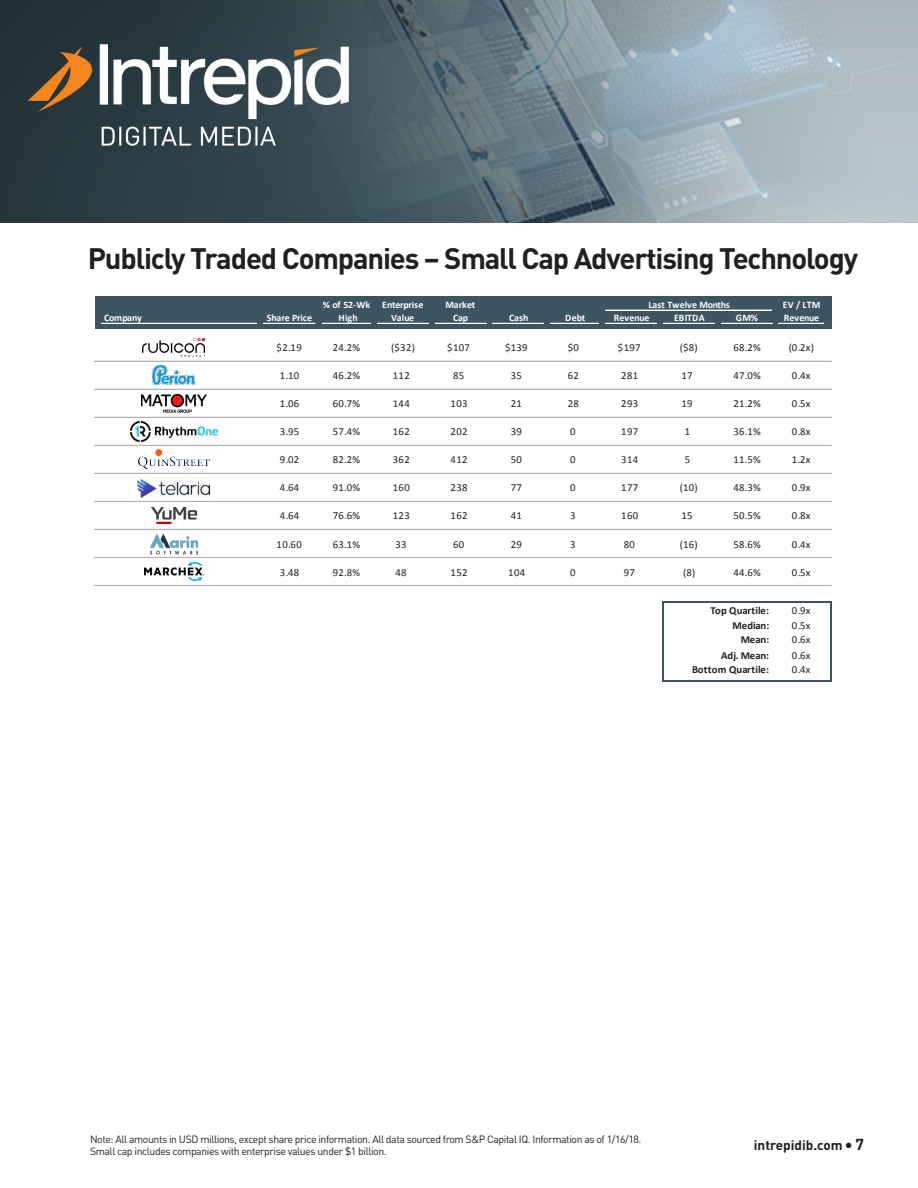
<style>
.page{position:relative;width:918px;height:1188px;background:#fff}
.page>*{position:absolute;margin:0;border:0;box-sizing:border-box;transform-origin:0 0}
.body1{font:700 29.25px "DIN";letter-spacing:-.04em;color:#231f20}
.t1{font:700 13.5px "DIN";color:#231f20}
.t2{font:10.65px "Calibri";letter-spacing:.03em;color:#231f20}
.t3{font:700 10.65px "Calibri";color:#231f20}
.t4{font:10.5px/12px "DIN";letter-spacing:-.04em;color:#231f20}
.t5{font:700 9.9px "Calibri";letter-spacing:-.005em;color:#fff}
.t6{font:700 9.9px "Calibri";letter-spacing:-.035em;color:#fff}
.s1{font-size:15.75px}
</style>
<div class="page">
<img style="left:0;top:0;width:918px;height:223px">
<div style="left:95px;top:296px;width:737px;height:33px;background:#3d5560"></div>
<hr style="left:102px;top:323px;width:155px;height:1px;background:#fff">
<hr style="left:263px;top:323px;width:52px;height:1px;background:#fff">
<hr style="left:322px;top:323px;width:49px;height:1px;background:#fff">
<hr style="left:377px;top:323px;width:51px;height:1px;background:#fff">
<hr style="left:435px;top:323px;width:51px;height:1px;background:#fff">
<hr style="left:493px;top:323px;width:51px;height:1px;background:#fff">
<hr style="left:550px;top:323px;width:49px;height:1px;background:#fff">
<hr style="left:606px;top:323px;width:51px;height:1px;background:#fff">
<hr style="left:663px;top:323px;width:51px;height:1px;background:#fff">
<hr style="left:721px;top:323px;width:51px;height:1px;background:#fff">
<hr style="left:663px;top:601px;width:1px;height:81px;background:#3d5560">
<hr style="left:830px;top:603px;width:2px;height:79px;background:#3d5560">
<hr style="left:606px;top:310px;width:166px;height:1px;background:#fff">
<hr style="left:779px;top:323px;width:45px;height:1px;background:#fff">
<hr style="left:94px;top:361px;width:738px;height:1px;background:#b2b3b7">
<hr style="left:94px;top:389px;width:738px;height:1px;background:#b2b3b7">
<hr style="left:94px;top:417px;width:738px;height:1px;background:#b2b3b7">
<hr style="left:94px;top:445px;width:738px;height:1px;background:#b2b3b7">
<hr style="left:94px;top:473px;width:738px;height:1px;background:#b2b3b7">
<hr style="left:94px;top:501px;width:738px;height:1px;background:#b2b3b7">
<hr style="left:94px;top:529px;width:738px;height:1px;background:#b2b3b7">
<hr style="left:94px;top:557px;width:738px;height:1px;background:#b2b3b7">
<hr style="left:94px;top:585px;width:738px;height:1px;background:#b2b3b7">
<hr style="left:664px;top:601px;width:168px;height:2px;background:#3d5560">
<hr style="left:664px;top:680px;width:168px;height:2px;background:#3d5560">
<img style="left:143px;top:338px;width:62px;height:19px">
<img style="left:130px;top:421px;width:87px;height:21px">
<img style="left:138px;top:449px;width:71px;height:20px">
<img style="left:151px;top:508px;width:45px;height:15px">
<img style="left:145px;top:562px;width:58px;height:19px">
<img style="left:153px;top:365px;width:42px;height:20px">
<img style="left:150px;top:533px;width:48px;height:22px">
<img style="left:141px;top:394px;width:65px;height:19px">
<img style="left:138px;top:479px;width:72px;height:18px">
<p class="body1" style="left:88px;top:239px;width:772px">Publicly Traded Companies – Small Cap Advertising Technology</p>
<p class="t5" style="left:323px;top:298px;width:102px">% of 52--‐Wk Enterprise</p>
<p class="t5" style="left:446px;top:298px;width:31px">Market</p>
<p class="t5" style="left:648px;top:298px;width:83px">Last Twelve Months</p>
<p class="t5" style="left:783px;top:298px;width:39px">EV / LTM</p>
<p class="t6" style="left:104px;top:311px;width:39px">Company</p>
<p class="t5" style="left:267px;top:311px;width:47px">Share Price</p>
<p class="t5" style="left:338px;top:311px;width:21px">High</p>
<p class="t5" style="left:391px;top:311px;width:25px">Value</p>
<p class="t5" style="left:453px;top:311px;width:17px">Cap</p>
<p class="t5" style="left:509px;top:311px;width:21px">Cash</p>
<p class="t5" style="left:565px;top:311px;width:21px">Debt</p>
<p class="t5" style="left:614px;top:311px;width:37px">Revenue</p>
<p class="t5" style="left:674px;top:311px;width:32px">EBITDA</p>
<p class="t5" style="left:736px;top:311px;width:24px">GM%</p>
<p class="t5" style="left:784px;top:311px;width:37px">Revenue</p>
<p class="t2" style="left:277px;top:341px;width:27px">$2.19</p>
<p class="t2" style="left:333px;top:341px;width:29px">24.2%</p>
<p class="t2" style="left:391px;top:341px;width:25px">($32)</p>
<p class="t2" style="left:447px;top:341px;width:24px">$107</p>
<p class="t2" style="left:505px;top:341px;width:24px">$139</p>
<p class="t2" style="left:568px;top:341px;width:13px">$0</p>
<p class="t2" style="left:618px;top:341px;width:24px">$197</p>
<p class="t2" style="left:680px;top:341px;width:20px">($8)</p>
<p class="t2" style="left:733px;top:341px;width:29px">68.2%</p>
<p class="t2" style="left:789px;top:341px;width:27px">(0.2x)</p>
<p class="t2" style="left:280px;top:369px;width:21px">1.10</p>
<p class="t2" style="left:333px;top:369px;width:29px">46.2%</p>
<p class="t2" style="left:393px;top:369px;width:18px">112</p>
<p class="t2" style="left:453px;top:369px;width:13px">85</p>
<p class="t2" style="left:511px;top:369px;width:13px">35</p>
<p class="t2" style="left:568px;top:369px;width:13px">62</p>
<p class="t2" style="left:621px;top:369px;width:18px">281</p>
<p class="t2" style="left:681px;top:369px;width:13px">17</p>
<p class="t2" style="left:733px;top:369px;width:29px">47.0%</p>
<p class="t2" style="left:792px;top:369px;width:20px">0.4x</p>
<p class="t2" style="left:280px;top:397px;width:21px">1.06</p>
<p class="t2" style="left:333px;top:397px;width:29px">60.7%</p>
<p class="t2" style="left:393px;top:397px;width:18px">144</p>
<p class="t2" style="left:451px;top:397px;width:18px">103</p>
<p class="t2" style="left:511px;top:397px;width:13px">21</p>
<p class="t2" style="left:568px;top:397px;width:13px">28</p>
<p class="t2" style="left:621px;top:397px;width:18px">293</p>
<p class="t2" style="left:681px;top:397px;width:13px">19</p>
<p class="t2" style="left:733px;top:397px;width:29px">21.2%</p>
<p class="t2" style="left:792px;top:397px;width:20px">0.5x</p>
<p class="t2" style="left:280px;top:425px;width:21px">3.95</p>
<p class="t2" style="left:333px;top:425px;width:29px">57.4%</p>
<p class="t2" style="left:393px;top:425px;width:18px">162</p>
<p class="t2" style="left:451px;top:425px;width:18px">202</p>
<p class="t2" style="left:511px;top:425px;width:13px">39</p>
<p class="t2" style="left:570px;top:425px;width:7px">0</p>
<p class="t2" style="left:621px;top:425px;width:18px">197</p>
<p class="t2" style="left:685px;top:425px;width:7px">1</p>
<p class="t2" style="left:733px;top:425px;width:29px">36.1%</p>
<p class="t2" style="left:792px;top:425px;width:20px">0.8x</p>
<p class="t2" style="left:280px;top:453px;width:21px">9.02</p>
<p class="t2" style="left:333px;top:453px;width:29px">82.2%</p>
<p class="t2" style="left:393px;top:453px;width:18px">362</p>
<p class="t2" style="left:451px;top:453px;width:18px">412</p>
<p class="t2" style="left:511px;top:453px;width:13px">50</p>
<p class="t2" style="left:570px;top:453px;width:7px">0</p>
<p class="t2" style="left:621px;top:453px;width:18px">314</p>
<p class="t2" style="left:685px;top:453px;width:7px">5</p>
<p class="t2" style="left:733px;top:453px;width:29px">11.5%</p>
<p class="t2" style="left:792px;top:453px;width:20px">1.2x</p>
<p class="t2" style="left:280px;top:481px;width:21px">4.64</p>
<p class="t2" style="left:333px;top:481px;width:29px">91.0%</p>
<p class="t2" style="left:393px;top:481px;width:18px">160</p>
<p class="t2" style="left:451px;top:481px;width:18px">238</p>
<p class="t2" style="left:511px;top:481px;width:13px">77</p>
<p class="t2" style="left:570px;top:481px;width:7px">0</p>
<p class="t2" style="left:621px;top:481px;width:18px">177</p>
<p class="t2" style="left:680px;top:481px;width:20px">(10)</p>
<p class="t2" style="left:733px;top:481px;width:29px">48.3%</p>
<p class="t2" style="left:792px;top:481px;width:20px">0.9x</p>
<p class="t2" style="left:280px;top:509px;width:21px">4.64</p>
<p class="t2" style="left:333px;top:509px;width:29px">76.6%</p>
<p class="t2" style="left:393px;top:509px;width:18px">123</p>
<p class="t2" style="left:451px;top:509px;width:18px">162</p>
<p class="t2" style="left:511px;top:509px;width:13px">41</p>
<p class="t2" style="left:570px;top:509px;width:7px">3</p>
<p class="t2" style="left:621px;top:509px;width:18px">160</p>
<p class="t2" style="left:681px;top:509px;width:13px">15</p>
<p class="t2" style="left:733px;top:509px;width:29px">50.5%</p>
<p class="t2" style="left:792px;top:509px;width:20px">0.8x</p>
<p class="t2" style="left:277px;top:537px;width:27px">10.60</p>
<p class="t2" style="left:333px;top:537px;width:29px">63.1%</p>
<p class="t2" style="left:395px;top:537px;width:13px">33</p>
<p class="t2" style="left:453px;top:537px;width:13px">60</p>
<p class="t2" style="left:511px;top:537px;width:13px">29</p>
<p class="t2" style="left:570px;top:537px;width:7px">3</p>
<p class="t2" style="left:624px;top:537px;width:13px">80</p>
<p class="t2" style="left:680px;top:537px;width:20px">(16)</p>
<p class="t2" style="left:733px;top:537px;width:29px">58.6%</p>
<p class="t2" style="left:792px;top:537px;width:20px">0.4x</p>
<p class="t2" style="left:280px;top:565px;width:21px">3.48</p>
<p class="t2" style="left:333px;top:565px;width:29px">92.8%</p>
<p class="t2" style="left:395px;top:565px;width:13px">48</p>
<p class="t2" style="left:451px;top:565px;width:18px">152</p>
<p class="t2" style="left:508px;top:565px;width:18px">104</p>
<p class="t2" style="left:570px;top:565px;width:7px">0</p>
<p class="t2" style="left:624px;top:565px;width:13px">97</p>
<p class="t2" style="left:683px;top:565px;width:14px">(8)</p>
<p class="t2" style="left:733px;top:565px;width:29px">44.6%</p>
<p class="t2" style="left:792px;top:565px;width:20px">0.5x</p>
<p class="t3" style="left:710px;top:604px;width:60px">Top Quartile:</p>
<p class="t2" style="left:792px;top:604px;width:20px">0.9x</p>
<p class="t3" style="left:733px;top:619px;width:38px">Median:</p>
<p class="t2" style="left:792px;top:619px;width:20px">0.5x</p>
<p class="t3" style="left:741px;top:633px;width:30px">Mean:</p>
<p class="t2" style="left:792px;top:633px;width:20px">0.6x</p>
<p class="t3" style="left:721px;top:648px;width:50px">Adj. Mean:</p>
<p class="t2" style="left:792px;top:649px;width:20px">0.6x</p>
<p class="t3" style="left:692px;top:662px;width:79px">Bottom Quartile:</p>
<p class="t2" style="left:792px;top:663px;width:20px">0.4x</p>
<p class="t4" style="left:90px;top:1133px;width:553px">Note: All amounts in USD millions, except share price information. All data sourced from S&amp;P Capital IQ. Information as of 1/16/18.<br>Small cap includes companies with enterprise values under $1 billion.</p>
<p class="t1" style="left:754px;top:1136px;width:112px">intrepidib.com ● <span class="s1">7</span></p>
</div>
